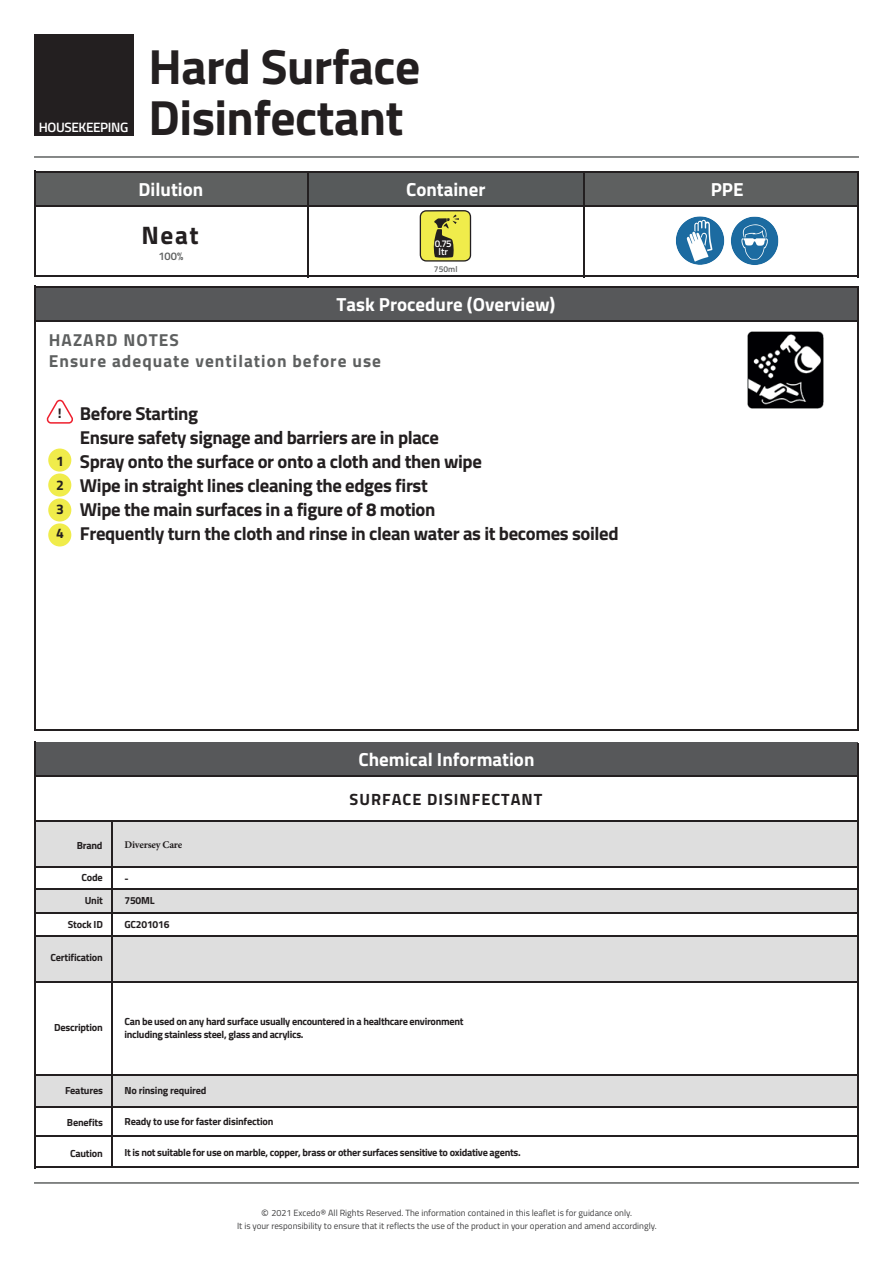
<style>
.page{position:relative;width:893px;height:1263px;background:#fff}
.page>*{position:absolute;margin:0;border:0;box-sizing:border-box;transform-origin:0 0}
.t1{font:700 49.5px/51px "Titillium";letter-spacing:-.01em;color:#231f20}
.t2{font:700 25.35px "Titillium";color:#231f20}
.t3{font:700 18.9px "Titillium";color:#fff}
.t4{font:700 18.75px/24px "Titillium";letter-spacing:-.02em;color:#231f20}
.t5{font:700 17.25px/20.7px "Titillium";letter-spacing:.06em;color:#5e6060}
.t6{font:700 16.35px "Titillium";letter-spacing:.06em;color:#231f20}
.t7{font:700 13.95px/24px "Titillium";color:#231f20;text-align:justify}
.t8{font:600 13.5px "Titillium";letter-spacing:-.03em;color:#fff}
.t9{font:600 11.1px "Titillium";color:#5e6060}
.t10{font:700 10.35px/12.3px "Titillium";letter-spacing:-.03em;color:#231f20}
.t11{font:700 10.35px "Minion Pro";letter-spacing:-.02em;color:#231f20}
.t12{font:600 9.75px/8.2px "Titillium";color:#fff;text-align:center}
.t13{font:9px/13.5px "Titillium";color:#3e3e3f;text-align:center}
.t14{font:600 8.4px "Titillium";letter-spacing:.005em;color:#5e6060}
.s1{font-size:12px}
</style>
<div class="page">
<hr style="left:34px;top:1182px;width:825px;height:2px;background:#5f6261">
<div style="left:35px;top:287px;width:822px;height:34px;background:#57585a"></div>
<hr style="left:34px;top:320px;width:824px;height:2px;background:#231f20">
<hr style="left:35px;top:286px;width:824px;height:2px;background:#231f20">
<hr style="left:34px;top:729px;width:824px;height:1px;background:#231f20">
<hr style="left:34px;top:286px;width:2px;height:444px;background:#231f20">
<hr style="left:857px;top:288px;width:2px;height:442px;background:#231f20">
<div style="left:34px;top:34px;width:99px;height:101px;background:#231f20"></div>
<div style="left:34px;top:172px;width:274px;height:34px;background:#5e6060"></div>
<div style="left:308px;top:172px;width:276px;height:34px;background:#575a5b"></div>
<div style="left:584px;top:172px;width:274px;height:34px;background:#5e6060"></div>
<svg style="left:419px;top:210px;width:53px;height:52px"></svg>
<hr style="left:34px;top:171px;width:2px;height:106px;background:#231f20">
<hr style="left:857px;top:171px;width:2px;height:106px;background:#231f20">
<hr style="left:34px;top:275px;width:824px;height:2px;background:#231f20">
<hr style="left:307px;top:171px;width:2px;height:106px;background:#231f20">
<hr style="left:583px;top:171px;width:2px;height:106px;background:#231f20">
<hr style="left:34px;top:205px;width:824px;height:2px;background:#231f20">
<hr style="left:35px;top:171px;width:824px;height:2px;background:#231f20">
<img style="left:676px;top:216px;width:49px;height:49px">
<img style="left:730px;top:216px;width:49px;height:49px">
<hr style="left:34px;top:156px;width:825px;height:2px;background:#5f6261">
<div style="left:34px;top:742px;width:824px;height:35px;background:#57585a"></div>
<div style="left:36px;top:821px;width:822px;height:45px;background:#dedede"></div>
<div style="left:36px;top:889px;width:822px;height:23px;background:#dedede"></div>
<div style="left:36px;top:936px;width:822px;height:45px;background:#dedede"></div>
<div style="left:36px;top:1076px;width:822px;height:30px;background:#dedede"></div>
<hr style="left:35px;top:1074px;width:824px;height:1px;background:#231f20">
<hr style="left:35px;top:1105px;width:824px;height:2px;background:#231f20">
<hr style="left:35px;top:1166px;width:824px;height:2px;background:#231f20">
<hr style="left:35px;top:1135px;width:824px;height:2px;background:#231f20">
<hr style="left:35px;top:775px;width:824px;height:2px;background:#231f20">
<hr style="left:35px;top:866px;width:824px;height:2px;background:#231f20">
<hr style="left:35px;top:888px;width:824px;height:2px;background:#231f20">
<hr style="left:35px;top:911px;width:824px;height:2px;background:#231f20">
<hr style="left:35px;top:935px;width:824px;height:2px;background:#231f20">
<hr style="left:35px;top:981px;width:824px;height:2px;background:#231f20">
<hr style="left:35px;top:820px;width:824px;height:2px;background:#231f20">
<hr style="left:34px;top:741px;width:2px;height:427px;background:#231f20">
<hr style="left:857px;top:743px;width:2px;height:423px;background:#231f20">
<hr style="left:111px;top:820px;width:2px;height:346px;background:#231f20">
<svg style="left:46px;top:399px;width:27px;height:25px"></svg>
<div style="left:48px;top:448px;width:23px;height:24px;background:#f0ec4b;border-radius:50%"></div>
<div style="left:48px;top:498px;width:23px;height:23px;background:#f0ec4b;border-radius:50%"></div>
<div style="left:48px;top:473px;width:23px;height:24px;background:#f0ec4b;border-radius:50%"></div>
<div style="left:48px;top:523px;width:23px;height:23px;background:#f0ec4b;border-radius:50%"></div>
<img style="left:747px;top:332px;width:77px;height:76px">
<h3 class="t8" style="left:39px;top:117px;width:91px">HOUSEKEEPING</h3>
<h1 class="t1" style="left:148px;top:39px;width:273px">Hard Surface<br>Disinfectant</h1>
<h3 class="t3" style="left:139px;top:175px;width:66px">Dilution</h3>
<h3 class="t3" style="left:406px;top:175px;width:81px">Container</h3>
<h3 class="t3" style="left:711px;top:175px;width:34px">PPE</h3>
<h2 class="t2" style="left:142px;top:216px;width:59px">Neat</h2>
<p class="t9" style="left:158px;top:248px;width:27px">100%</p>
<p class="t12" style="left:437px;top:235px;width:19px">5 ltr</p>
<p class="t12" style="left:435px;top:239px;width:19px">0.75 ltr</p>
<p class="t14" style="left:434px;top:263px;width:25px">750ml</p>
<h3 class="t3" style="left:336px;top:290px;width:220px">Task Procedure (Overview)</h3>
<h3 class="t5" style="left:49px;top:329px;width:334px">HAZARD NOTES<br>Ensure adequate ventilation before use</h3>
<h3 class="t7" style="left:58px;top:401px;width:5px">!</h3>
<h3 class="t7" style="left:56px;top:449px;width:9px">1<br>2<br>3<br>4</h3>
<p class="t4" style="left:80px;top:400px;width:540px">Before Starting<br>Ensure safety signage and barriers are in place<br>Spray onto the surface or onto a cloth and then wipe<br>Wipe in straight lines cleaning the edges first<br>Wipe the main surfaces in a figure of 8 motion<br>Frequently turn the cloth and rinse in clean water as it becomes soiled</p>
<p class="t10" style="left:77px;top:838px;width:27px">Brand</p>
<p class="t10" style="left:82px;top:871px;width:23px">Code</p>
<p class="t11" style="left:125px;top:837px;width:59px">Diversey Care</p>
<p class="t10" style="left:125px;top:871px;width:6px">-</p>
<h3 class="t3" style="left:358px;top:745px;width:177px">Chemical Information</h3>
<h3 class="t6" style="left:350px;top:787px;width:194px">SURFACE DISINFECTANT</h3>
<p class="t10" style="left:85px;top:894px;width:20px">Unit</p>
<p class="t10" style="left:125px;top:894px;width:32px">750ML</p>
<p class="t10" style="left:68px;top:918px;width:37px">Stock ID</p>
<p class="t10" style="left:125px;top:918px;width:47px">GC201016</p>
<p class="t10" style="left:51px;top:951px;width:54px">Certification</p>
<p class="t10" style="left:54px;top:1021px;width:50px">Description</p>
<p class="t10" style="left:125px;top:1015px;width:340px">Can be used on any hard surface usually encountered in a healthcare environment including stainless steel, glass and acrylics.</p>
<p class="t10" style="left:65px;top:1084px;width:39px">Features</p>
<p class="t10" style="left:125px;top:1084px;width:84px">No rinsing required</p>
<p class="t10" style="left:67px;top:1115px;width:37px">Benefits</p>
<p class="t10" style="left:125px;top:1115px;width:150px">Ready to use for faster disinfection</p>
<p class="t10" style="left:70px;top:1146px;width:34px">Caution</p>
<p class="t10" style="left:125px;top:1146px;width:398px">It is not suitable for use on marble, copper, brass or other surfaces sensitive to oxidative agents.</p>
<p class="t13" style="left:237px;top:1205px;width:421px"><span class="s1">©</span> 2021 Excedo® All Rights Reserved. The information contained in this leaflet is for guidance only.<br>It is your responsibility to ensure that it reflects the use of the product in your operation and amend accordingly.</p>
</div>
